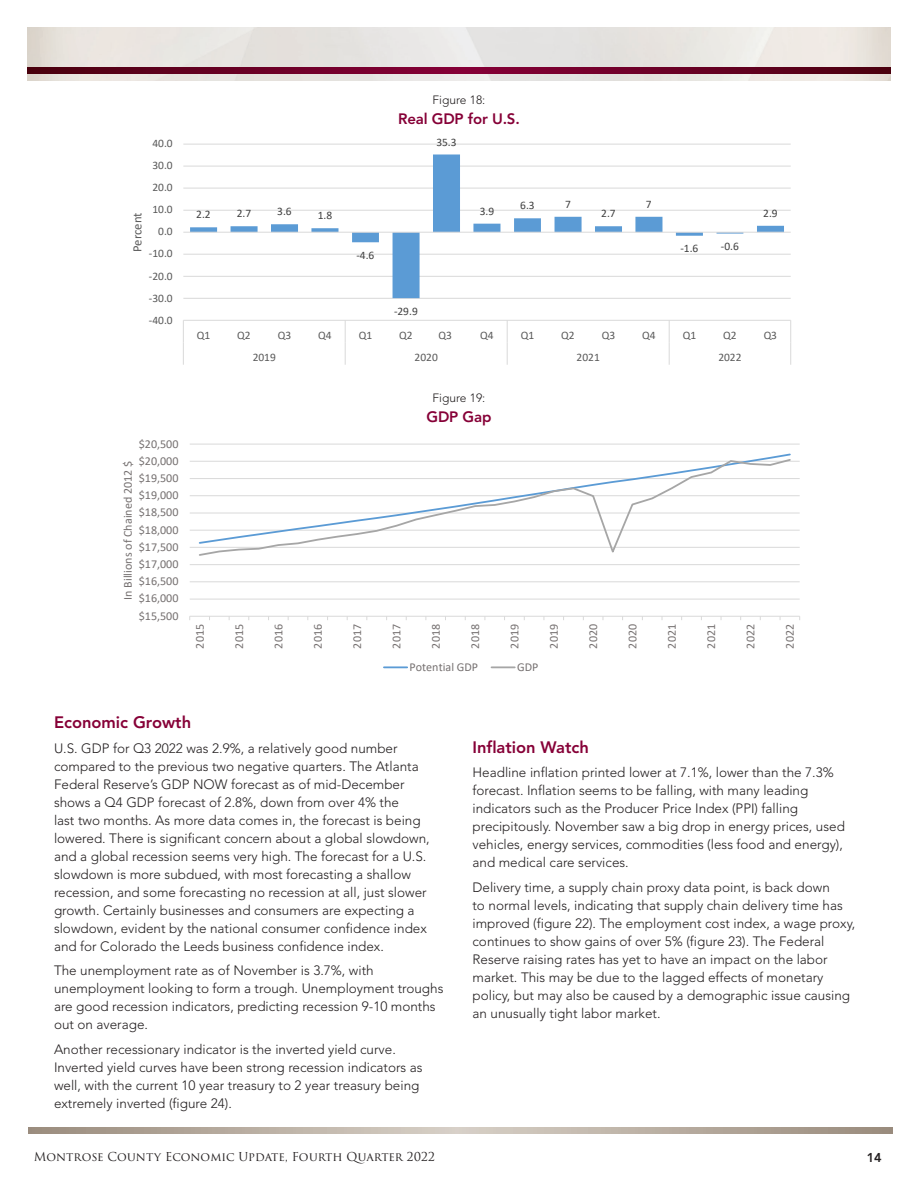
<style>
.page{position:relative;width:918px;height:1188px;background:#fff}
.page>*{position:absolute;margin:0;border:0;box-sizing:border-box;transform-origin:0 0}
.t1{font:800 16.5px "Avenir";color:#860037}
.t2{font:800 15px "Avenir";letter-spacing:-.01em;color:#860037}
.t3{font:300 13.5px/18px "Avenir";color:#231f20}
.t4{font:800 12.75px "Avenir";color:#231f20}
.t5{font:12.6px "Calibri";color:#595959}
.t6{font:12px "Calibri";color:#767171}
.t7{font:12px "Trajan Pro 3";color:#231f20}
.t8{font:300 12px "Avenir";color:#231f20}
.t9{font:11.4px "Calibri";color:#595959}
.t10{font:11.4px "Calibri";color:#404040}
</style>
<div class="page">
<img style="left:27px;top:27px;width:864px;height:54px">
<svg style="left:27px;top:68px;width:864px;height:6px;background:#680023"></svg>
<svg style="left:28px;top:1128px;width:864px;height:6px;background:#b8ada1"></svg>
<hr style="left:183px;top:320px;width:608px;height:1px;background:#d9d9d9">
<hr style="left:183px;top:298px;width:608px;height:1px;background:#d9d9d9">
<hr style="left:183px;top:276px;width:608px;height:1px;background:#d9d9d9">
<hr style="left:183px;top:254px;width:608px;height:1px;background:#d9d9d9">
<hr style="left:183px;top:210px;width:608px;height:1px;background:#d9d9d9">
<hr style="left:183px;top:188px;width:608px;height:1px;background:#d9d9d9">
<hr style="left:183px;top:166px;width:608px;height:1px;background:#d9d9d9">
<hr style="left:183px;top:144px;width:608px;height:1px;background:#d9d9d9">
<svg style="left:190px;top:154px;width:594px;height:144px"></svg>
<hr style="left:183px;top:232px;width:608px;height:1px;background:#d9d9d9">
<svg style="left:183px;top:321px;width:1px;height:44px"></svg>
<svg style="left:345px;top:321px;width:1px;height:44px"></svg>
<svg style="left:507px;top:321px;width:1px;height:44px"></svg>
<svg style="left:669px;top:321px;width:1px;height:44px"></svg>
<svg style="left:790px;top:321px;width:1px;height:44px"></svg>
<hr style="left:190px;top:599px;width:610px;height:1px;background:#d9d9d9">
<hr style="left:190px;top:581px;width:610px;height:1px;background:#d9d9d9">
<hr style="left:190px;top:564px;width:610px;height:1px;background:#d9d9d9">
<hr style="left:190px;top:547px;width:610px;height:1px;background:#d9d9d9">
<hr style="left:190px;top:530px;width:610px;height:1px;background:#d9d9d9">
<hr style="left:190px;top:513px;width:610px;height:1px;background:#d9d9d9">
<hr style="left:190px;top:495px;width:610px;height:1px;background:#d9d9d9">
<hr style="left:190px;top:478px;width:610px;height:1px;background:#d9d9d9">
<hr style="left:190px;top:461px;width:610px;height:1px;background:#d9d9d9">
<hr style="left:190px;top:444px;width:610px;height:1px;background:#d9d9d9">
<hr style="left:190px;top:616px;width:610px;height:1px;background:#d9d9d9">
<svg style="left:198px;top:458px;width:594px;height:98px"></svg>
<hr style="left:384px;top:666px;width:23px;height:2px;background:#5b9bd5">
<hr style="left:492px;top:666px;width:23px;height:2px;background:#a6a6a6">
<p class="t9" style="left:152px;top:136px;width:22px">40.0</p>
<p class="t9" style="left:152px;top:158px;width:22px">30.0</p>
<p class="t9" style="left:152px;top:180px;width:22px">20.0</p>
<p class="t9" style="left:152px;top:202px;width:22px">10.0</p>
<p class="t5" style="left:129px;top:252px;width:41px;rotate:-90deg">Percent</p>
<p class="t9" style="left:158px;top:224px;width:16px">0.0</p>
<p class="t9" style="left:149px;top:246px;width:25px">-10.0</p>
<p class="t9" style="left:149px;top:268px;width:25px">-20.0</p>
<p class="t9" style="left:149px;top:290px;width:25px">-30.0</p>
<p class="t9" style="left:149px;top:312px;width:25px">-40.0</p>
<p class="t6" style="left:139px;top:435px;width:41px">$20,500</p>
<p class="t6" style="left:139px;top:452px;width:41px">$20,000</p>
<p class="t6" style="left:119px;top:600px;width:141px;rotate:-90deg">In Billions of Chained 2012 $</p>
<p class="t6" style="left:139px;top:470px;width:41px">$19,500</p>
<p class="t6" style="left:139px;top:487px;width:41px">$19,000</p>
<p class="t6" style="left:139px;top:504px;width:41px">$18,500</p>
<p class="t6" style="left:139px;top:521px;width:41px">$18,000</p>
<p class="t6" style="left:139px;top:539px;width:41px">$17,500</p>
<p class="t6" style="left:139px;top:556px;width:41px">$17,000</p>
<p class="t6" style="left:139px;top:573px;width:41px">$16,500</p>
<p class="t6" style="left:139px;top:590px;width:41px">$16,000</p>
<p class="t6" style="left:139px;top:607px;width:41px">$15,500</p>
<p class="t8" style="left:433px;top:93px;width:54px">Figure 18:</p>
<p class="t2" style="left:398px;top:110px;width:123px">Real GDP for U.S.</p>
<p class="t10" style="left:196px;top:207px;width:16px">2.2</p>
<p class="t10" style="left:237px;top:206px;width:16px">2.7</p>
<p class="t10" style="left:277px;top:204px;width:16px">3.6</p>
<p class="t10" style="left:318px;top:208px;width:16px">1.8</p>
<p class="t10" style="left:436px;top:134px;width:22px">35.3</p>
<p class="t10" style="left:356px;top:247px;width:20px">-4.6</p>
<p class="t10" style="left:394px;top:303px;width:25px">-29.9</p>
<p class="t10" style="left:480px;top:203px;width:16px">3.9</p>
<p class="t10" style="left:520px;top:198px;width:16px">6.3</p>
<p class="t10" style="left:565px;top:196px;width:7px">7</p>
<p class="t10" style="left:601px;top:206px;width:16px">2.7</p>
<p class="t10" style="left:646px;top:196px;width:7px">7</p>
<p class="t10" style="left:680px;top:241px;width:20px">-1.6</p>
<p class="t10" style="left:721px;top:238px;width:20px">-0.6</p>
<p class="t10" style="left:763px;top:205px;width:16px">2.9</p>
<p class="t9" style="left:197px;top:327px;width:15px">Q1</p>
<p class="t9" style="left:237px;top:327px;width:15px">Q2</p>
<p class="t9" style="left:278px;top:327px;width:15px">Q3</p>
<p class="t9" style="left:318px;top:327px;width:15px">Q4</p>
<p class="t9" style="left:359px;top:327px;width:15px">Q1</p>
<p class="t9" style="left:399px;top:327px;width:15px">Q2</p>
<p class="t9" style="left:438px;top:327px;width:15px">Q3</p>
<p class="t9" style="left:480px;top:327px;width:15px">Q4</p>
<p class="t9" style="left:521px;top:327px;width:15px">Q1</p>
<p class="t9" style="left:561px;top:327px;width:15px">Q2</p>
<p class="t9" style="left:602px;top:327px;width:15px">Q3</p>
<p class="t9" style="left:642px;top:327px;width:15px">Q4</p>
<p class="t9" style="left:683px;top:327px;width:15px">Q1</p>
<p class="t9" style="left:723px;top:327px;width:15px">Q2</p>
<p class="t9" style="left:764px;top:327px;width:15px">Q3</p>
<p class="t9" style="left:253px;top:349px;width:25px">2019</p>
<p class="t9" style="left:415px;top:349px;width:25px">2020</p>
<p class="t9" style="left:577px;top:349px;width:25px">2021</p>
<p class="t9" style="left:718px;top:349px;width:25px">2022</p>
<p class="t8" style="left:433px;top:391px;width:54px">Figure 19:</p>
<p class="t2" style="left:427px;top:407px;width:66px">GDP Gap</p>
<p class="t6" style="left:191px;top:649px;width:26px;rotate:-90deg">2015</p>
<p class="t6" style="left:231px;top:649px;width:26px;rotate:-90deg">2015</p>
<p class="t6" style="left:270px;top:649px;width:26px;rotate:-90deg">2016</p>
<p class="t6" style="left:309px;top:649px;width:26px;rotate:-90deg">2016</p>
<p class="t6" style="left:349px;top:649px;width:26px;rotate:-90deg">2017</p>
<p class="t6" style="left:388px;top:649px;width:26px;rotate:-90deg">2017</p>
<p class="t6" style="left:427px;top:649px;width:26px;rotate:-90deg">2018</p>
<p class="t6" style="left:467px;top:649px;width:26px;rotate:-90deg">2018</p>
<p class="t6" style="left:506px;top:649px;width:26px;rotate:-90deg">2019</p>
<p class="t6" style="left:546px;top:649px;width:26px;rotate:-90deg">2019</p>
<p class="t6" style="left:585px;top:649px;width:26px;rotate:-90deg">2020</p>
<p class="t6" style="left:624px;top:649px;width:26px;rotate:-90deg">2020</p>
<p class="t6" style="left:664px;top:649px;width:26px;rotate:-90deg">2021</p>
<p class="t6" style="left:703px;top:649px;width:26px;rotate:-90deg">2021</p>
<p class="t6" style="left:742px;top:649px;width:26px;rotate:-90deg">2022</p>
<p class="t6" style="left:782px;top:649px;width:26px;rotate:-90deg">2022</p>
<p class="t6" style="left:410px;top:659px;width:70px">Potential GDP</p>
<p class="t6" style="left:517px;top:659px;width:23px">GDP</p>
<p class="t1" style="left:54px;top:712px;width:139px">Economic Growth</p>
<p class="t3" style="left:54px;top:739px;width:377px">U.S. GDP for Q3 2022 was 2.9%, a relatively good number compared to the previous two negative quarters. The Atlanta Federal Reserve’s GDP NOW forecast as of mid-December shows a Q4 GDP forecast of 2.8%, down from over 4% the<br>last two months. As more data comes in, the forecast is being lowered. There is significant concern about a global slowdown, and a global recession seems very high. The forecast for a U.S. slowdown is more subdued, with most forecasting a shallow recession, and some forecasting no recession at all, just slower growth. Certainly businesses and consumers are expecting a slowdown, evident by the national consumer confidence index and for Colorado the Leeds business confidence index.</p>
<p class="t3" style="left:54px;top:962px;width:391px">The unemployment rate as of November is 3.7%, with unemployment looking to form a trough. Unemployment troughs are good recession indicators, predicting recession 9-10 months out on average.</p>
<p class="t3" style="left:54px;top:1041px;width:370px">Another recessionary indicator is the inverted yield curve.<br>Inverted yield curves have been strong recession indicators as well, with the current 10 year treasury to 2 year treasury being extremely inverted (figure 24).</p>
<p class="t1" style="left:472px;top:737px;width:118px">Inflation Watch</p>
<p class="t3" style="left:472px;top:764px;width:374px">Headline inflation printed lower at 7.1%, lower than the 7.3% forecast. Inflation seems to be falling, with many leading indicators such as the Producer Price Index (PPI) falling precipitously. November saw a big drop in energy prices, used vehicles, energy services, commodities (less food and energy), and medical care services.</p>
<p class="t3" style="left:472px;top:879px;width:384px">Delivery time, a supply chain proxy data point, is back down<br>to normal levels, indicating that supply chain delivery time has improved (figure 22). The employment cost index, a wage proxy, continues to show gains of over 5% (figure 23). The Federal Reserve raising rates has yet to have an impact on the labor market. This may be due to the lagged effects of monetary policy, but may also be caused by a demographic issue causing an unusually tight labor market.</p>
<p class="t7" style="left:34px;top:1148px;width:403px">Montrose County Economic Update, Fourth Quarter 2022</p>
<p class="t4" style="left:867px;top:1150px;width:17px">14</p>
</div>
